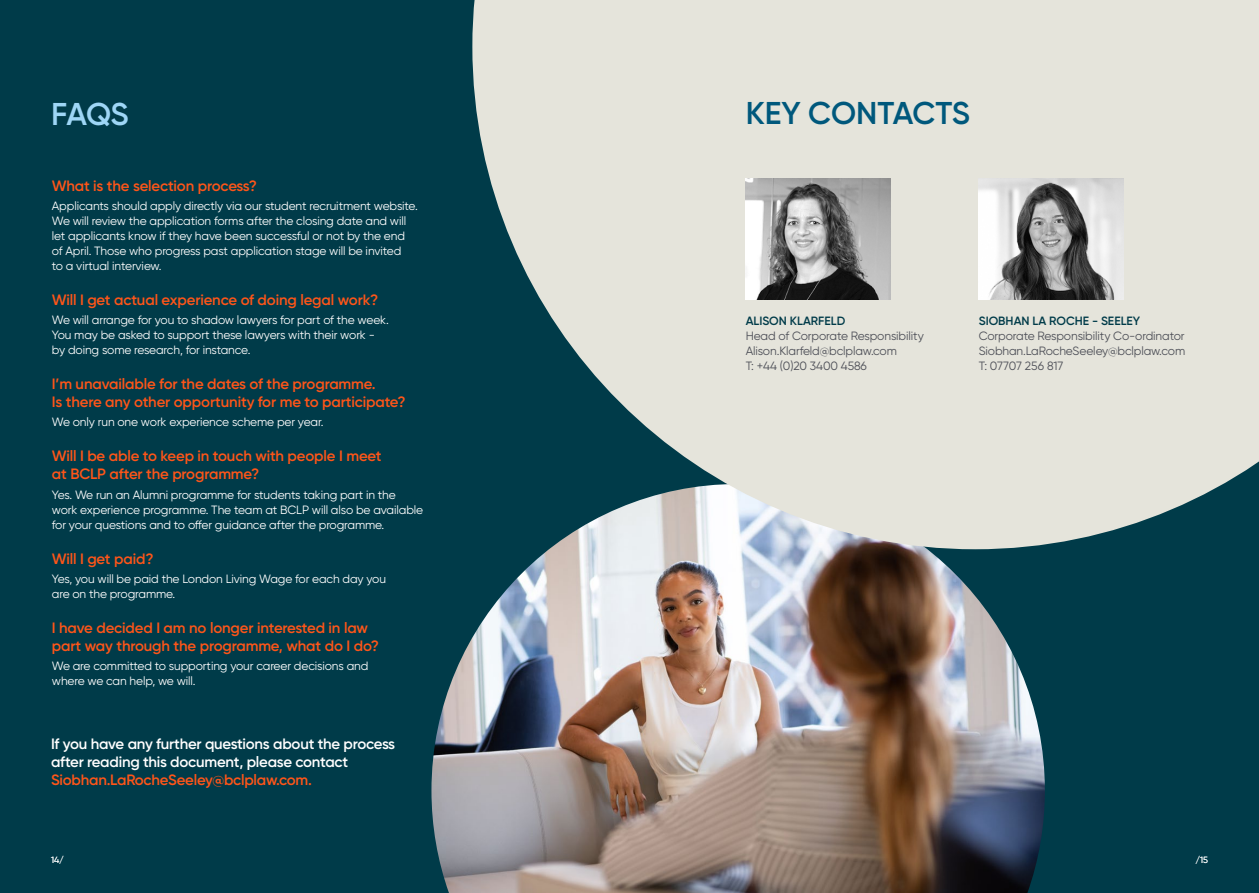
<style>
.page{position:relative;width:1259px;height:893px;background:#003b49}
.page>*{position:absolute;margin:0;border:0;box-sizing:border-box;transform-origin:0 0}
.t1{font:600 31.5px "Gilroy";letter-spacing:-.01em;color:#00587c}
.t2{font:600 31.5px "Gilroy";color:#9ed6f6}
.t3{font:600 15px/18px "Gilroy";letter-spacing:-.01em;color:#ff5519}
.t4{font:600 15px/18px "Gilroy";letter-spacing:-.015em;color:#fff}
.t5{font:12px/15px "Gilroy";letter-spacing:-.01em;color:#fff}
.Intro_and_summary{font:12px/15px "Gilroy";letter-spacing:-.01em;color:#4d4f57}
.t6{font:9px "Gilroy";color:#fff}
.s1{color:#ff5519}
.s2{font-weight:600;color:#003b49}
</style>
<div class="page">
<img style="left:431px;top:549px;width:614px;height:344px">
<svg style="left:472px;top:0;width:787px;height:549px;background:#c8cec9"></svg>
<img style="left:745px;top:179px;width:145px;height:121px">
<img style="left:978px;top:179px;width:145px;height:121px">
<p class="t2" style="left:51px;top:94px;width:79px">FAQS</p>
<p class="t3" style="left:52px;top:176px;width:207px">What is the selection process?</p>
<p class="t5" style="left:52px;top:198px;width:367px">Applicants should apply directly via our student recruitment website.<br>We will review the application forms after the closing date and will let applicants know if they have been successful or not by the end of April. Those who progress past application stage will be invited<br>to a virtual interview.</p>
<p class="t3" style="left:52px;top:290px;width:328px">Will I get actual experience of doing legal work?</p>
<p class="t5" style="left:52px;top:312px;width:338px">We will arrange for you to shadow lawyers for part of the week.<br>You may be asked to support these lawyers with their work - by doing some research, for instance.</p>
<p class="t3" style="left:52px;top:375px;width:355px">I’m unavailable for the dates of the programme.<br>Is there any other opportunity for me to participate?</p>
<p class="t5" style="left:52px;top:415px;width:273px">We only run one work experience scheme per year.</p>
<p class="t3" style="left:52px;top:447px;width:331px">Will I be able to keep in touch with people I meet at BCLP after the programme?</p>
<p class="t5" style="left:52px;top:487px;width:373px">Yes. We run an Alumni programme for students taking part in the work experience programme. The team at BCLP will also be available for your questions and to offer guidance after the programme.</p>
<p class="t3" style="left:52px;top:549px;width:103px">Will I get paid?</p>
<p class="t5" style="left:52px;top:571px;width:336px">Yes, you will be paid the London Living Wage for each day you are on the programme.</p>
<p class="t3" style="left:52px;top:619px;width:328px">I have decided I am no longer interested in law part way through the programme, what do I do?</p>
<p class="t5" style="left:52px;top:658px;width:318px">We are committed to supporting your career decisions and where we can help, we will.</p>
<p class="t4" style="left:51px;top:734px;width:346px">If you have any further questions about the process after reading this document, please contact<br><span class="s1">Siobhan.LaRocheSeeley@bclplaw.com.</span></p>
<p class="t1" style="left:746px;top:94px;width:226px">KEY CONTACTS</p>
<p class="Intro_and_summary" style="left:745px;top:313px;width:180px"><span class="s2">ALISON KLARFELD<br></span>Head of Corporate Responsibility<br>Alison.Klarfeld@bclplaw.com<br>T: +44 (0)20 3400 4586</p>
<p class="Intro_and_summary" style="left:978px;top:313px;width:208px"><span class="s2">SIOBHAN LA ROCHE - SEELEY<br></span>Corporate Responsibility Co-ordinator<br>Siobhan.LaRocheSeeley@bclplaw.com<br>T: 07707 256 817</p>
<p class="t6" style="left:51px;top:854px;width:14px">14/</p>
<p class="t6" style="left:1195px;top:854px;width:14px">/15</p>
</div>
